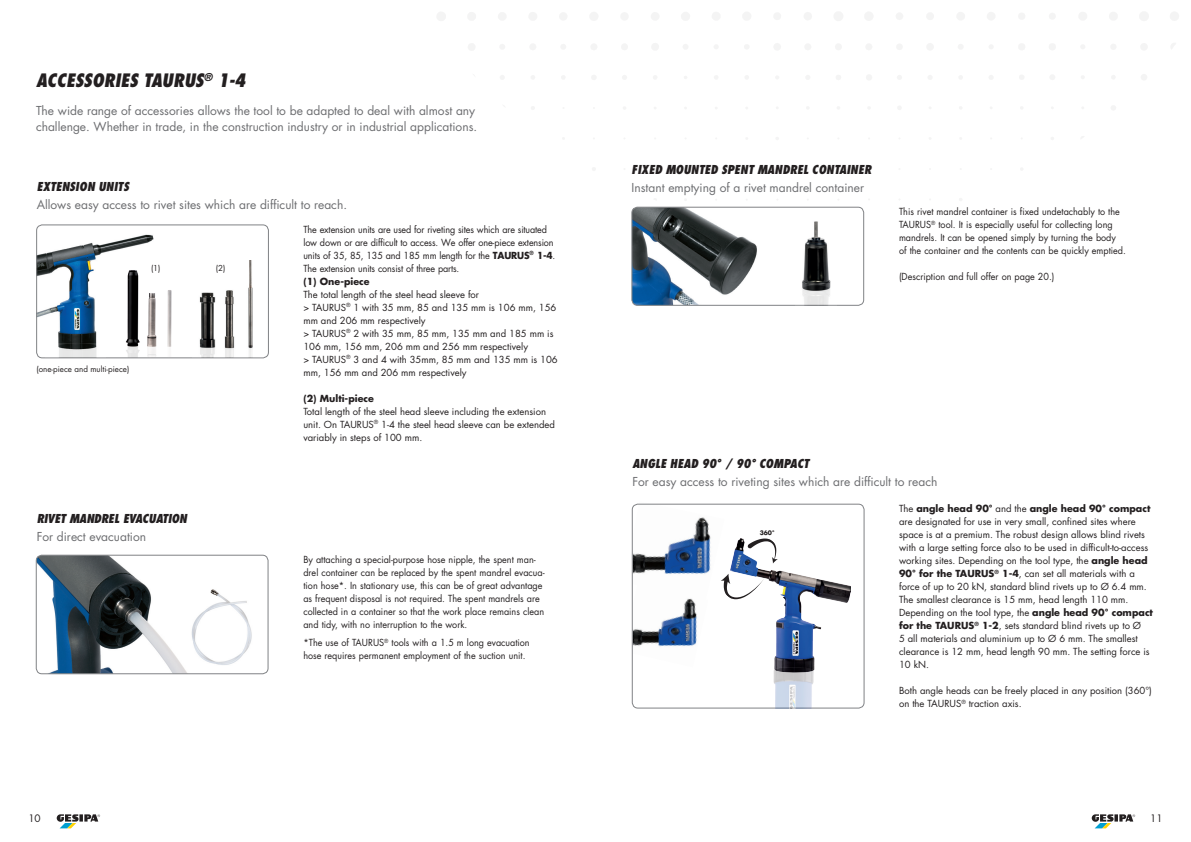
<style>
.page{position:relative;width:1191px;height:842px;background:#fff}
.page>*{position:absolute;margin:0;border:0;box-sizing:border-box;transform-origin:0 0}
.t1{font:italic 800 condensed 18px "Futura Std";color:#231f20}
.t2{font:12px/16px "Futura Std";color:#6c6d70}
.t3{font:italic 800 condensed 12px "Futura Std";color:#231f20}
.t4{font:10px "Futura Std";color:#231f20}
.t5{font:9.5px/13px "Futura Std";color:#231f20}
.t6{font:9.5px/13px "Futura Std";color:#231f20;scale:.95 1}
.t7{font:700 9.5px "Futura Std";color:#231f20}
.t8{font:8px "Futura Std";color:#231f20}
.t9{font:700 6px "Futura Std";color:#231f20}
.s1{font-weight:700}
</style>
<div class="page">
<svg style="left:57px;top:814px;width:43px;height:14px"></svg>
<svg style="left:1091px;top:814px;width:44px;height:14px"></svg>
<svg style="left:1111px;top:106px;width:5px;height:4px"></svg>
<svg style="left:866px;top:75px;width:6px;height:5px"></svg>
<svg style="left:1141px;top:74px;width:6px;height:6px"></svg>
<svg style="left:592px;top:75px;width:4px;height:5px"></svg>
<svg style="left:836px;top:75px;width:5px;height:5px"></svg>
<svg style="left:1050px;top:75px;width:5px;height:5px"></svg>
<svg style="left:622px;top:75px;width:5px;height:4px"></svg>
<svg style="left:806px;top:75px;width:4px;height:4px"></svg>
<svg style="left:897px;top:75px;width:5px;height:4px"></svg>
<svg style="left:928px;top:75px;width:4px;height:4px"></svg>
<svg style="left:989px;top:75px;width:4px;height:4px"></svg>
<svg style="left:1019px;top:75px;width:5px;height:4px"></svg>
<svg style="left:468px;top:44px;width:7px;height:6px"></svg>
<svg style="left:652px;top:43px;width:7px;height:7px"></svg>
<svg style="left:774px;top:43px;width:7px;height:7px"></svg>
<svg style="left:927px;top:43px;width:6px;height:7px"></svg>
<svg style="left:1141px;top:43px;width:6px;height:7px"></svg>
<svg style="left:1019px;top:44px;width:6px;height:6px"></svg>
<svg style="left:1049px;top:44px;width:6px;height:6px"></svg>
<svg style="left:530px;top:44px;width:6px;height:6px"></svg>
<svg style="left:591px;top:44px;width:6px;height:6px"></svg>
<svg style="left:622px;top:44px;width:6px;height:6px"></svg>
<svg style="left:805px;top:44px;width:6px;height:6px"></svg>
<svg style="left:835px;top:44px;width:6px;height:6px"></svg>
<svg style="left:866px;top:44px;width:6px;height:6px"></svg>
<svg style="left:897px;top:44px;width:5px;height:6px"></svg>
<svg style="left:1111px;top:44px;width:5px;height:5px"></svg>
<svg style="left:500px;top:44px;width:5px;height:5px"></svg>
<svg style="left:561px;top:44px;width:5px;height:5px"></svg>
<svg style="left:683px;top:44px;width:5px;height:5px"></svg>
<svg style="left:958px;top:44px;width:5px;height:5px"></svg>
<svg style="left:744px;top:45px;width:5px;height:4px"></svg>
<svg style="left:1171px;top:43px;width:4px;height:6px"></svg>
<svg style="left:714px;top:45px;width:4px;height:4px"></svg>
<svg style="left:989px;top:45px;width:4px;height:4px"></svg>
<svg style="left:1081px;top:45px;width:4px;height:4px"></svg>
<svg style="left:437px;top:12px;width:9px;height:9px"></svg>
<svg style="left:834px;top:12px;width:9px;height:9px"></svg>
<svg style="left:1140px;top:12px;width:9px;height:9px"></svg>
<svg style="left:590px;top:12px;width:8px;height:8px"></svg>
<svg style="left:681px;top:12px;width:9px;height:8px"></svg>
<svg style="left:865px;top:12px;width:8px;height:8px"></svg>
<svg style="left:1170px;top:12px;width:9px;height:9px"></svg>
<svg style="left:468px;top:12px;width:8px;height:8px"></svg>
<svg style="left:498px;top:13px;width:8px;height:7px"></svg>
<svg style="left:529px;top:12px;width:8px;height:8px"></svg>
<svg style="left:651px;top:12px;width:8px;height:8px"></svg>
<svg style="left:743px;top:12px;width:8px;height:8px"></svg>
<svg style="left:559px;top:13px;width:8px;height:7px"></svg>
<svg style="left:621px;top:13px;width:7px;height:7px"></svg>
<svg style="left:712px;top:12px;width:8px;height:8px"></svg>
<svg style="left:957px;top:12px;width:8px;height:8px"></svg>
<svg style="left:987px;top:12px;width:8px;height:8px"></svg>
<svg style="left:1079px;top:12px;width:8px;height:8px"></svg>
<svg style="left:1109px;top:12px;width:8px;height:8px"></svg>
<svg style="left:804px;top:12px;width:8px;height:8px"></svg>
<svg style="left:774px;top:13px;width:7px;height:7px"></svg>
<svg style="left:896px;top:13px;width:7px;height:7px"></svg>
<svg style="left:927px;top:13px;width:7px;height:7px"></svg>
<svg style="left:1019px;top:13px;width:6px;height:6px"></svg>
<svg style="left:1049px;top:13px;width:6px;height:6px"></svg>
<img style="left:38px;top:234px;width:116px;height:110px">
<div style="left:36px;top:225px;width:233px;height:133px;border:1px solid #808285;border-radius:6px"></div>
<img style="left:115px;top:261px;width:57px;height:84px">
<img style="left:115px;top:345px;width:68px;height:12px">
<img style="left:36px;top:555px;width:151px;height:119px">
<div style="left:36px;top:555px;width:232px;height:119px;border:1px solid #808285;border-radius:6px"></div>
<img style="left:191px;top:589px;width:61px;height:76px">
<img style="left:633px;top:209px;width:124px;height:95px">
<div style="left:631px;top:207px;width:233px;height:99px;border:1px solid #808285;border-radius:6px"></div>
<img style="left:802px;top:221px;width:29px;height:63px">
<img style="left:796px;top:284px;width:40px;height:21px">
<img style="left:199px;top:260px;width:54px;height:86px">
<img style="left:192px;top:346px;width:72px;height:11px">
<img style="left:45px;top:344px;width:60px;height:13px">
<img style="left:634px;top:601px;width:63px;height:46px">
<img style="left:632px;top:503px;width:92px;height:98px">
<img style="left:730px;top:538px;width:120px;height:130px">
<div style="left:632px;top:504px;width:232px;height:204px;border:1px solid #808285;border-radius:6px"></div>
<svg style="left:720px;top:574px;width:44px;height:25px"></svg>
<svg style="left:747px;top:538px;width:31px;height:25px"></svg>
<img style="left:737px;top:668px;width:121px;height:40px">
<h1 class="t1" style="left:36px;top:69px;width:211px">ACCESSORIES TAURUS<sup>®</sup> 1-4</h1>
<p class="t2" style="left:36px;top:103px;width:442px">The wide range of accessories allows the tool to be adapted to deal with almost any challenge. Whether in trade, in the construction industry or in industrial applications.</p>
<p class="t3" style="left:37px;top:179px;width:94px">EXTENSION UNITS</p>
<p class="t2" style="left:37px;top:197px;width:312px">Allows easy access to rivet sites which are difficult to reach.</p>
<p class="t8" style="left:151px;top:263px;width:11px">(1)</p>
<p class="t8" style="left:216px;top:263px;width:11px">(2)</p>
<p class="t8" style="left:36px;top:364px;width:94px">(one-piece and multi-piece)</p>
<p class="t3" style="left:37px;top:511px;width:152px">RIVET MANDREL EVACUATION</p>
<p class="t2" style="left:37px;top:529px;width:111px">For direct evacuation</p>
<p class="t6" style="left:303px;top:223px;width:267px">The extension units are used for riveting sites which are situated low down or are difficult to access. We offer one-piece extension units of 35, 85, 135 and 185 mm length for the <span class="s1">TAURUS</span><sup>®</sup> <span class="s1">1-4</span>.<br>The extension units consist of three parts.</p>
<p class="t7" style="left:303px;top:275px;width:68px">(1) One-piece</p>
<p class="t5" style="left:303px;top:288px;width:256px">The total length of the steel head sleeve for<br>&gt; TAURUS<sup>®</sup> 1 with 35 mm, 85 and 135 mm is 106 mm, 156 mm and 206 mm respectively<br>&gt; TAURUS<sup>®</sup> 2 with 35 mm, 85 mm, 135 mm and 185 mm is 106 mm, 156 mm, 206 mm and 256 mm respectively<br>&gt; TAURUS<sup>®</sup> 3 and 4 with 35mm, 85 mm and 135 mm is 106 mm, 156 mm and 206 mm respectively</p>
<p class="t7" style="left:303px;top:392px;width:72px">(2) Multi-piece</p>
<p class="t5" style="left:303px;top:405px;width:253px">Total length of the steel head sleeve including the extension unit. On TAURUS<sup>®</sup> 1-4 the steel head sleeve can be extended variably in steps of 100 mm.</p>
<p class="t6" style="left:303px;top:553px;width:255px">By attaching a special-purpose hose nipple, the spent man&shy;drel container can be replaced by the spent mandrel evacua&shy;tion hose*. In stationary use, this can be of great advantage as frequent disposal is not required. The spent mandrels are collected in a container so that the work place remains clean and tidy, with no interruption to the work.</p>
<p class="t6" style="left:303px;top:637px;width:240px">*The use of TAURUS<sup>®</sup> tools with a 1.5 m long evacuation hose requires permanent employment of the suction unit.</p>
<p class="t3" style="left:631px;top:162px;width:241px">FIXED MOUNTED SPENT MANDREL CONTAINER</p>
<p class="t2" style="left:631px;top:179px;width:234px">Instant emptying of a rivet mandrel container</p>
<p class="t6" style="left:899px;top:205px;width:240px">This rivet mandrel container is fixed undetachably to the TAURUS<sup>®</sup> tool. It is especially useful for collecting long mandrels. It can be opened simply by turning the body<br>of the container and the contents can be quickly emptied.</p>
<p class="t6" style="left:899px;top:270px;width:165px">(Description and full offer on page 20.)</p>
<p class="t3" style="left:632px;top:456px;width:178px">ANGLE HEAD 90° / 90° COMPACT</p>
<p class="t2" style="left:632px;top:473px;width:306px">For easy access to riveting sites which are difficult to reach</p>
<p class="t5" style="left:899px;top:502px;width:255px">The <span class="s1">angle head 90°</span> and the <span class="s1">angle head 90° compact </span>are designated for use in very small, confined sites where space is at a premium. The robust design allows blind rivets with a large setting force also to be used in difficult-to-access working sites. Depending on the tool type, the <span class="s1">angle head 90° for the TAURUS</span><sup>®</sup> <span class="s1">1-4</span>, can set all materials with a force of up to 20 kN, standard blind rivets up to Ø 6.4 mm.<br>The smallest clearance is 15 mm, head length 110 mm.<br>Depending on the tool type, the <span class="s1">angle head 90° compact for the TAURUS</span><sup>®</sup> <span class="s1">1-2</span>, sets standard blind rivets up to Ø<br>5 all materials and aluminium up to Ø 6 mm. The smallest clearance is 12 mm, head length 90 mm. The setting force is 10 kN.</p>
<p class="t5" style="left:899px;top:684px;width:254px">Both angle heads can be freely placed in any position (360°) on the TAURUS<sup>®</sup> traction axis.</p>
<p class="t9" style="left:759px;top:528px;width:16px">360°</p>
<p class="t4" style="left:28px;top:812px;width:14px">10</p>
<p class="t4" style="left:1150px;top:812px;width:14px">11</p>
</div>
